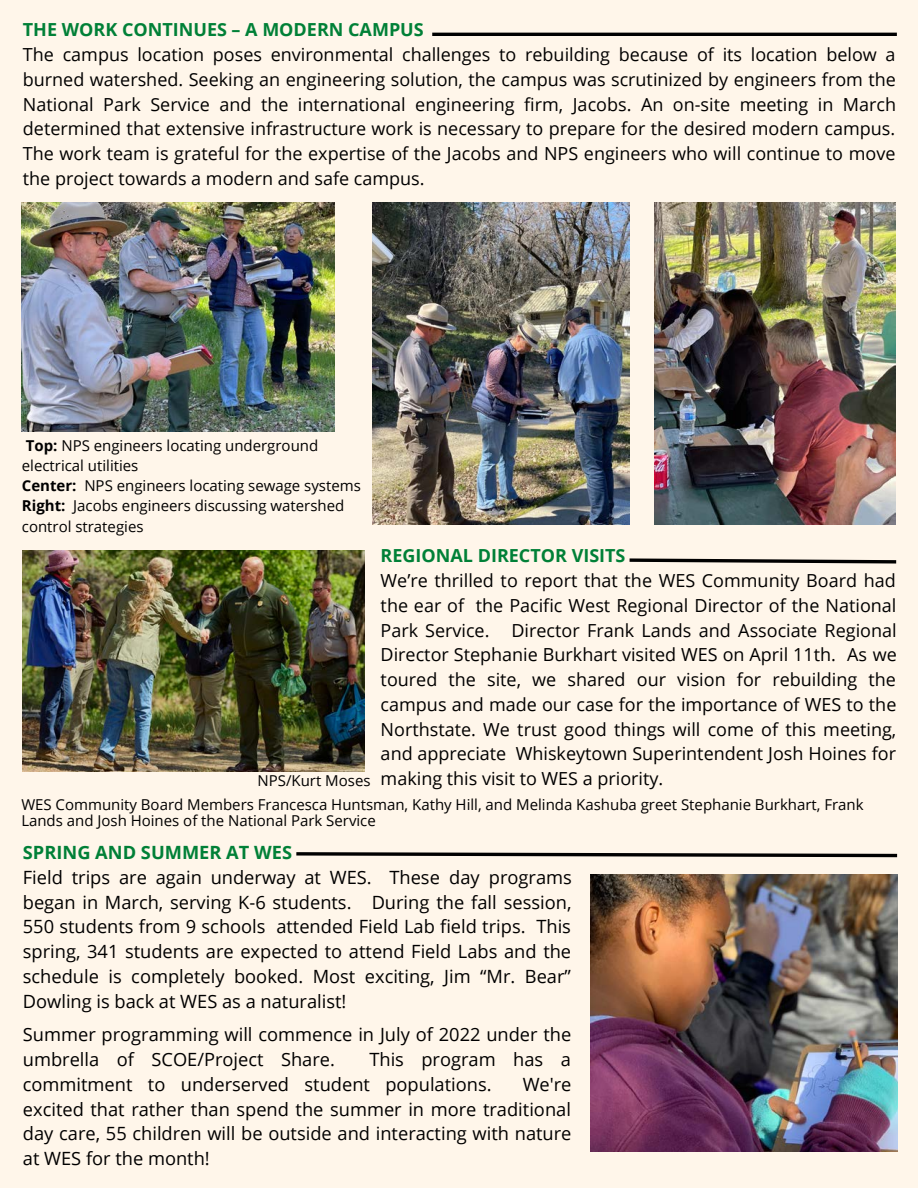
<style>
.page{position:relative;width:918px;height:1188px;background:#fff6ea}
.page>*{position:absolute;margin:0;border:0;box-sizing:border-box;transform-origin:0 0}
.t1{font:18.3px/24.8px "Open Sans";color:#000;text-align:justify}
.t2{font:700 18.3px "Open Sans";color:#008037}
.t3{font:18px/24.8px "Open Sans";color:#000;text-align:justify}
.t4{font:700 18px "Open Sans";color:#008037}
.t5{font:15px/20.2px "Open Sans";color:#000}
.s1{font-weight:700}
</style>
<div class="page">
<img style="left:22px;top:203px;width:313px;height:228px">
<img style="left:372px;top:203px;width:258px;height:322px">
<img style="left:655px;top:203px;width:241px;height:322px">
<img style="left:23px;top:550px;width:342px;height:222px">
<img style="left:590px;top:875px;width:307px;height:276px">
<hr style="left:432px;top:33px;width:465px;height:3px;background:#000">
<svg style="left:629px;top:558px;width:268px;height:6px"></svg>
<svg style="left:296px;top:852px;width:602px;height:6px"></svg>
<p class="t4" style="left:23px;top:17px;width:402px">THE WORK CONTINUES – A MODERN CAMPUS</p>
<p class="t3" style="left:23px;top:42px;width:875px">The campus location poses environmental challenges to rebuilding because of its location below a burned watershed. Seeking an engineering solution, the campus was scrutinized by engineers from the National Park Service and the international engineering firm, Jacobs. An on-site meeting in March determined that extensive infrastructure work is necessary to prepare for the desired modern campus.<br>The work team is grateful for the expertise of the Jacobs and NPS engineers who will continue to move the project towards a modern and safe campus.</p>
<p class="t5" style="left:22px;top:435px;width:298px"><span class="s1">Top:</span> NPS engineers locating underground electrical utilities</p>
<p class="t5" style="left:22px;top:475px;width:341px"><span class="s1">Center:</span> NPS engineers locating sewage systems</p>
<p class="t5" style="left:22px;top:496px;width:324px"><span class="s1">Right:</span> Jacobs engineers discussing watershed control strategies</p>
<p class="t4" style="left:381px;top:543px;width:246px">REGIONAL DIRECTOR VISITS</p>
<p class="t3" style="left:381px;top:568px;width:518px">We’re thrilled to report that the WES Community Board had the ear of the Pacific West Regional Director of the National Park Service. Director Frank Lands and Associate Regional Director Stephanie Burkhart visited WES on April 11th. As we toured the site, we shared our vision for rebuilding the campus and made our case for the importance of WES to the Northstate. We trust good things will come of this meeting, and appreciate Whiskeytown Superintendent Josh Hoines for making this visit to WES a priority.</p>
<p class="t5" style="left:21px;top:796px;width:844px;line-height:15.8px">WES Community Board Members Francesca Huntsman, Kathy Hill, and Melinda Kashuba greet Stephanie Burkhart, Frank<br>Lands and Josh Hoines of the National Park Service</p>
<p class="t2" style="left:23px;top:840px;width:271px">SPRING AND SUMMER AT WES</p>
<p class="t1" style="left:23px;top:864px;width:551px">Field trips are again underway at WES. These day programs began in March, serving K-6 students. During the fall session, 550 students from 9 schools attended Field Lab field trips. This spring, 341 students are expected to attend Field Labs and the schedule is completely booked. Most exciting, Jim “Mr. Bear” Dowling is back at WES as a naturalist!</p>
<p class="t1" style="left:23px;top:1022px;width:550px">Summer programming will commence in July of 2022 under the umbrella of SCOE/Project Share.</p>
<p class="t5" style="left:258px;top:770px;width:115px">NPS/Kurt Moses</p>
<p class="t1" style="left:23px;top:1047px;width:550px;text-indent:346px">This program has a commitment to underserved student populations.</p>
<p class="t1" style="left:23px;top:1071px;width:550px;text-indent:500px">We're excited that rather than spend the summer in more traditional day care, 55 children will be outside and interacting with nature at WES for the month!</p>
</div>
